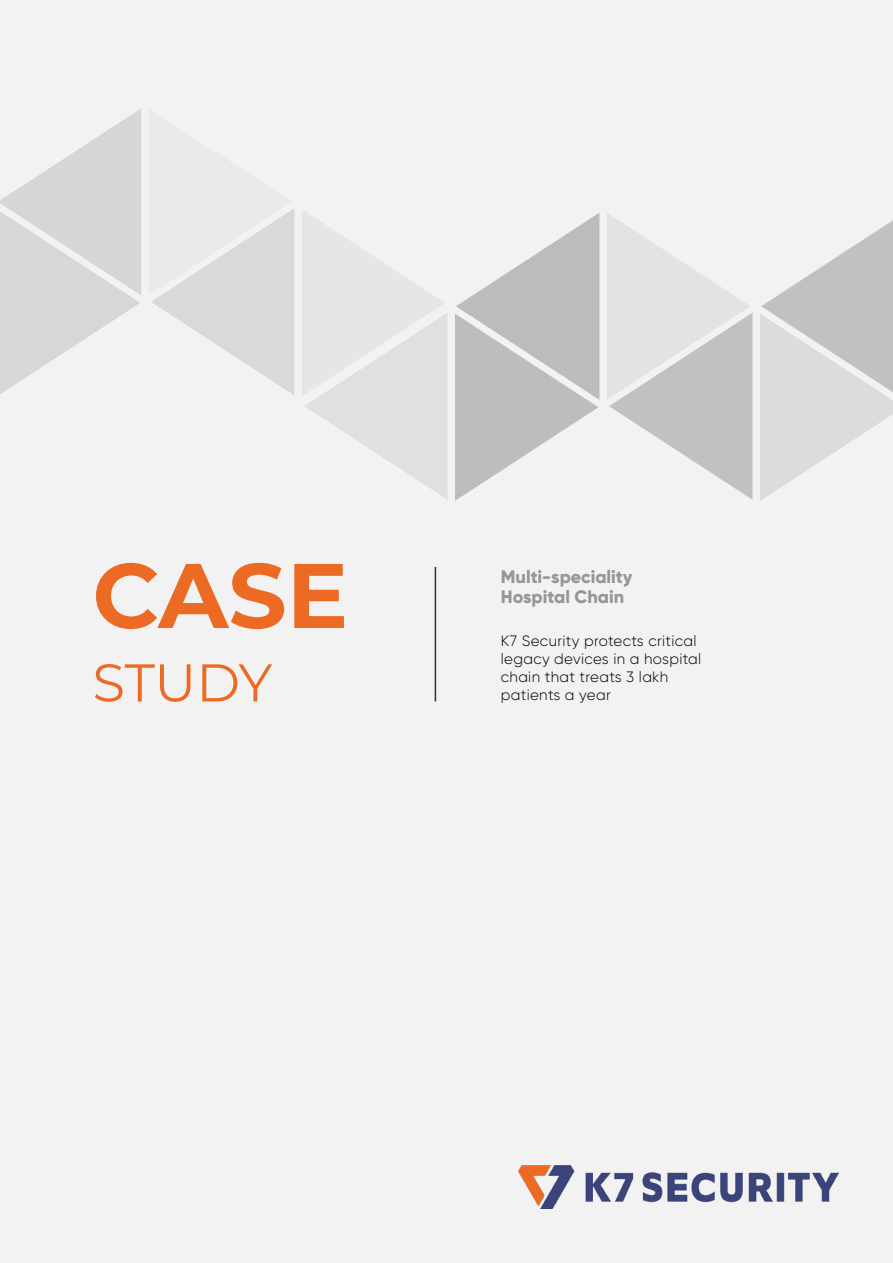
<style>
.page{position:relative;width:893px;height:1263px;background:#f2f2f2}
.page>*{position:absolute;margin:0;border:0;box-sizing:border-box;transform-origin:0 0}
.t1{font:700 91.5px "Montserrat";color:#ec6a23}
.t2{font:53.1px "Montserrat";letter-spacing:-.01em;color:#ec6a23}
._6_pt{font:800 18px/19.8px "Gilroy";color:#969696}
.t3{font:300 15px/18px "Gilroy";letter-spacing:.02em;color:#000}
</style>
<div class="page">
<hr style="left:435px;top:567px;width:1px;height:134px;background:#303030">
<svg style="left:760px;top:220px;width:133px;height:281px"></svg>
<svg style="left:455px;top:213px;width:144px;height:288px"></svg>
<svg style="left:607px;top:213px;width:146px;height:287px"></svg>
<svg style="left:302px;top:210px;width:145px;height:289px"></svg>
<svg style="left:0;top:109px;width:141px;height:285px"></svg>
<svg style="left:151px;top:209px;width:143px;height:186px"></svg>
<img style="left:518px;top:1165px;width:321px;height:44px">
<p class="t1" style="left:92px;top:529px;width:257px">CASE</p>
<p class="t2" style="left:92px;top:646px;width:181px">STUDY</p>
<p class="_6_pt" style="left:501px;top:567px;width:133px">Multi-speciality<br>Hospital Chain</p>
<p class="t3" style="left:501px;top:632px;width:202px">K7 Security protects critical legacy devices in a hospital chain that treats 3 lakh patients a year</p>
</div>
